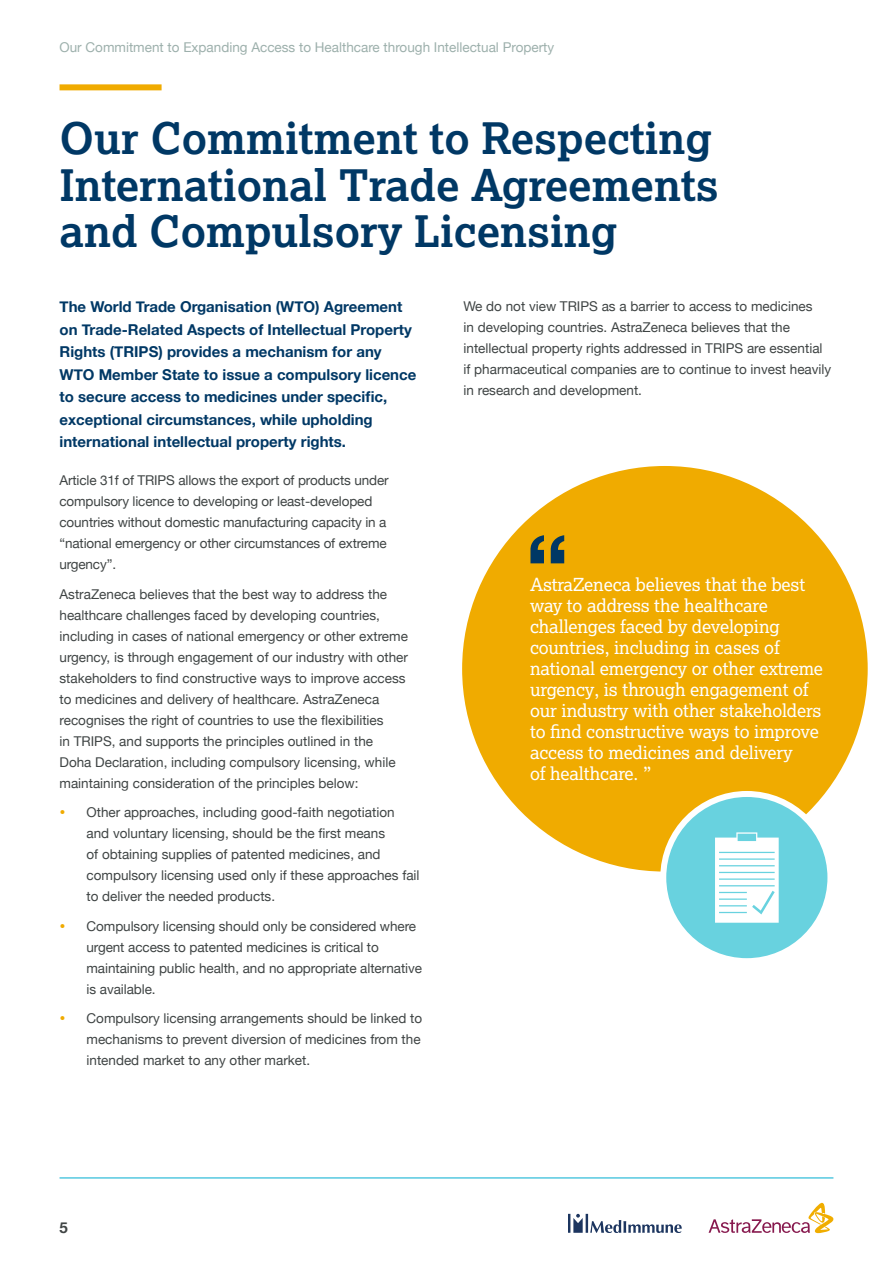
<style>
.page{position:relative;width:893px;height:1263px;background:#fff}
.page>*{position:absolute;margin:0;border:0;box-sizing:border-box;transform-origin:0 0}
.t1{font:700 43.5px/46.5px "Lexia";color:#003865}
.t2{font:18px/21px "Lexia";letter-spacing:-.01em;color:#fff}
.t3{font:700 15px/22.5px "Helvetica Neue";color:#003865}
.t4{font:700 15px "Helvetica Neue";color:#3f4444}
.t5{font:13.5px/21px "Helvetica Neue";color:#3f4444}
.t6{font:13.5px "Helvetica Neue";color:#9db0ac}
</style>
<div class="page">
<svg style="left:568px;top:1214px;width:114px;height:19px"></svg>
<svg style="left:709px;top:1203px;width:124px;height:30px"></svg>
<hr style="left:60px;top:1177px;width:773px;height:1px;background:#00add0">
<div style="left:60px;top:84px;width:102px;height:6px;background:#f0ab00"></div>
<div style="left:459px;top:463px;width:412px;height:411px;background:#f0ab00;border-radius:50%"></div>
<svg style="left:530px;top:535px;width:34px;height:28px"></svg>
<div style="left:663px;top:794px;width:167px;height:167px;background:#68d2df;border-radius:50%"></div>
<div style="left:660px;top:791px;width:173px;height:173px;border:6px solid #fff;border-radius:50%"></div>
<svg style="left:715px;top:832px;width:64px;height:91px;background:#e2f6f8"></svg>
<p class="t6" style="left:60px;top:38px;width:496px">Our Commitment to Expanding Access to Healthcare through Intellectual Property</p>
<h1 class="t1" style="left:60px;top:114px;width:661px">Our Commitment to Respecting<br>International Trade Agreements and Compulsory Licensing</h1>
<p class="t3" style="left:60px;top:296px;width:358px">The World Trade Organisation (WTO) Agreement on Trade-Related Aspects of Intellectual Property Rights (TRIPS) provides a mechanism for any WTO Member State to issue a compulsory licence to secure access to medicines under specific, exceptional circumstances, while upholding international intellectual property rights.</p>
<p class="t5" style="left:60px;top:471px;width:331px">Article 31f of TRIPS allows the export of products under compulsory licence to developing or least-developed countries without domestic manufacturing capacity in a “national emergency or other circumstances of extreme urgency”.</p>
<p class="t5" style="left:60px;top:584px;width:350px">AstraZeneca believes that the best way to address the healthcare challenges faced by developing countries, including in cases of national emergency or other extreme urgency, is through engagement of our industry with other stakeholders to find constructive ways to improve access to medicines and delivery of healthcare. AstraZeneca recognises the right of countries to use the flexibilities<br>in TRIPS, and supports the principles outlined in the Doha Declaration, including compulsory licensing, while maintaining consideration of the principles below:</p>
<p class="t5" style="left:87px;top:803px;width:335px">Other approaches, including good-faith negotiation and voluntary licensing, should be the first means<br>of obtaining supplies of patented medicines, and compulsory licensing used only if these approaches fail to deliver the needed products.</p>
<p class="t5" style="left:87px;top:916px;width:337px">Compulsory licensing should only be considered where urgent access to patented medicines is critical to maintaining public health, and no appropriate alternative is available.</p>
<p class="t5" style="left:87px;top:1009px;width:337px;text-align:justify">Compulsory licensing arrangements should be linked to mechanisms to prevent diversion of medicines from the intended market to any other market.</p>
<p class="t5" style="left:463px;top:296px;width:369px">We do not view TRIPS as a barrier to access to medicines<br>in developing countries. AstraZeneca believes that the intellectual property rights addressed in TRIPS are essential if pharmaceutical companies are to continue to invest heavily in research and development.</p>
<p class="t2" style="left:530px;top:573px;width:294px">AstraZeneca believes that the best way to address the healthcare challenges faced by developing countries, including in cases of national emergency or other extreme urgency, is through engagement of our industry with other stakeholders to find constructive ways to improve access to medicines and delivery<br>of healthcare. ”</p>
<p class="t4" style="left:60px;top:1216px;width:10px">5</p>
</div>
